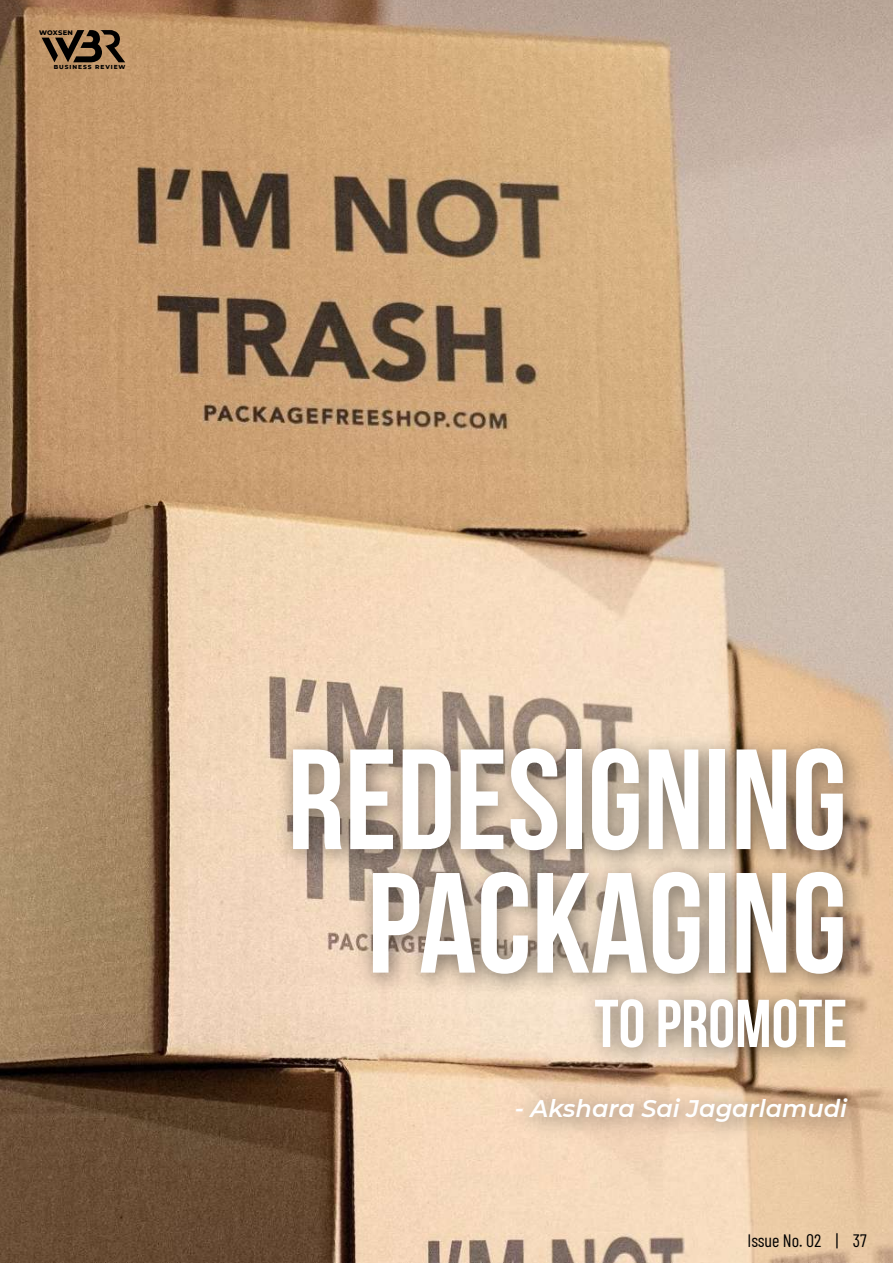
<style>
.page{position:relative;width:893px;height:1263px;background:#fff}
.page>*{position:absolute;margin:0;border:0;box-sizing:border-box;transform-origin:0 0}
.t1{font:700 142.35px/123.4px "Bebas Neue";color:#fff;text-align:center}
.t2{font:700 67.5px "Bebas Neue";color:#fff}
.t3{font:italic 600 24px "Montserrat";color:#fff}
.t4{font:18px "Barlow Condensed";color:#000}
.t5{font:800 6.75px "Montserrat";letter-spacing:.03em;color:#000}
.t6{font:800 5.85px "Montserrat";letter-spacing:.16em;color:#000}
</style>
<div class="page">
<img style="left:0;top:0;width:893px;height:1263px">
<img style="left:263px;top:704px;width:614px;height:324px">
<img style="left:570px;top:965px;width:307px;height:107px">
<img style="left:491px;top:1072px;width:387px;height:81px">
<svg style="left:42px;top:30px;width:83px;height:32px;background:#71583d"></svg>
<p class="t5" style="left:39px;top:28px;width:35px">WOXSEN</p>
<p class="t6" style="left:54px;top:63px;width:73px">BUSINESS REVIEW</p>
<h1 class="t1" style="left:287px;top:736px;width:561px">REDESIGNING<br>PACKAGING</h1>
<h2 class="t2" style="left:594px;top:987px;width:254px">TO PROMOTE</h2>
<p class="t3" style="left:515px;top:1091px;width:334px">- Akshara Sai Jagarlamudi</p>
<p class="t4" style="left:747px;top:1228px;width:121px">Issue No. 02 | 37</p>
<p class="t4" style="left:853px;top:1228px;width:17px">03</p>
</div>
